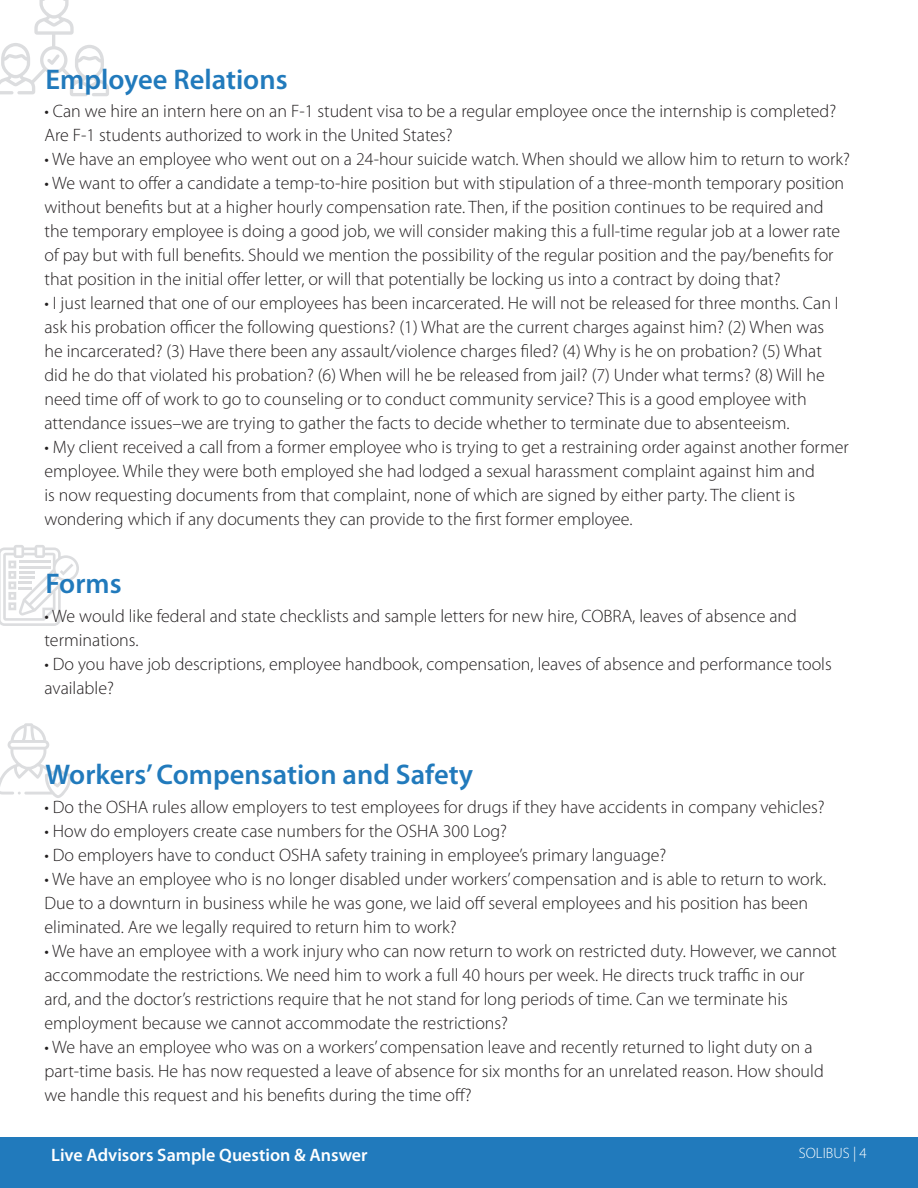
<style>
.page{position:relative;width:918px;height:1188px;background:#fff}
.page>*{position:absolute;margin:0;border:0;box-sizing:border-box;transform-origin:0 0}
.t1{font:600 28.5px "Myriad Pro";color:#217abc}
.t2{font:300 18px/24px "Myriad Pro";color:#231f20}
.t3{font:600 18px "Myriad Pro";color:#fff}
.t4{font:300 15px "Myriad Pro";color:#fff}
</style>
<div class="page">
<svg style="left:0;top:723px;width:71px;height:75px"></svg>
<svg style="left:0;top:545px;width:79px;height:81px"></svg>
<svg style="left:0;top:0;width:109px;height:96px"></svg>
<div style="left:0;top:1138px;width:918px;height:50px;background:#217abc"></div>
<h1 class="t1" style="left:46px;top:63px;width:243px">Employee Relations</h1>
<p class="t2" style="left:44px;top:100px;width:793px">• Can we hire an intern here on an F-1 student visa to be a regular employee once the internship is completed?<br>Are F-1 students authorized to work in the United States?</p>
<p class="t2" style="left:44px;top:148px;width:807px">• We have an employee who went out on a 24-hour suicide watch. When should we allow him to return to work?</p>
<p class="t2" style="left:44px;top:172px;width:801px">• We want to offer a candidate a temp-to-hire position but with stipulation of a three-month temporary position without benefits but at a higher hourly compensation rate. Then, if the position continues to be required and the temporary employee is doing a good job, we will consider making this a full-time regular job at a lower rate of pay but with full benefits. Should we mention the possibility of the regular position and the pay/benefits for that position in the initial offer letter, or will that potentially be locking us into a contract by doing that?</p>
<p class="t2" style="left:44px;top:292px;width:796px">• I just learned that one of our employees has been incarcerated. He will not be released for three months. Can I ask his probation officer the following questions? (1) What are the current charges against him? (2) When was he incarcerated? (3) Have there been any assault/violence charges filed? (4) Why is he on probation? (5) What did he do that violated his probation? (6) When will he be released from jail? (7) Under what terms? (8) Will he need time off of work to go to counseling or to conduct community service? This is a good employee with attendance issues–we are trying to gather the facts to decide whether to terminate due to absenteeism.</p>
<p class="t2" style="left:44px;top:436px;width:806px">• My client received a call from a former employee who is trying to get a restraining order against another former employee. While they were both employed she had lodged a sexual harassment complaint against him and<br>is now requesting documents from that complaint, none of which are signed by either party. The client is wondering which if any documents they can provide to the first former employee.</p>
<h1 class="t1" style="left:46px;top:568px;width:77px">Forms</h1>
<p class="t2" style="left:44px;top:604px;width:754px">• We would like federal and state checklists and sample letters for new hire, COBRA, leaves of absence and terminations.</p>
<p class="t2" style="left:44px;top:652px;width:789px">• Do you have job descriptions, employee handbook, compensation, leaves of absence and performance tools available?</p>
<h1 class="t1" style="left:46px;top:759px;width:429px">Workers’ Compensation and Safety</h1>
<p class="t2" style="left:44px;top:795px;width:782px">• Do the OSHA rules allow employers to test employees for drugs if they have accidents in company vehicles?</p>
<p class="t2" style="left:44px;top:819px;width:464px">• How do employers create case numbers for the OSHA 300 Log?</p>
<p class="t2" style="left:44px;top:843px;width:623px">• Do employers have to conduct OSHA safety training in employee’s primary language?</p>
<p class="t2" style="left:44px;top:867px;width:783px">• We have an employee who is no longer disabled under workers’ compensation and is able to return to work.<br>Due to a downturn in business while he was gone, we laid off several employees and his position has been eliminated. Are we legally required to return him to work?</p>
<p class="t2" style="left:44px;top:939px;width:794px">• We have an employee with a work injury who can now return to work on restricted duty. However, we cannot accommodate the restrictions. We need him to work a full 40 hours per week. He directs truck traffic in our<br>ard, and the doctor’s restrictions require that he not stand for long periods of time. Can we terminate his employment because we cannot accommodate the restrictions?</p>
<p class="t2" style="left:44px;top:1035px;width:781px">• We have an employee who was on a workers’ compensation leave and recently returned to light duty on a part-time basis. He has now requested a leave of absence for six months for an unrelated reason. How should we handle this request and his benefits during the time off?</p>
<p class="t3" style="left:51px;top:1145px;width:318px">Live Advisors Sample Question &amp; Answer</p>
<p class="t4" style="left:799px;top:1145px;width:69px">SOLIBUS | 4</p>
</div>
